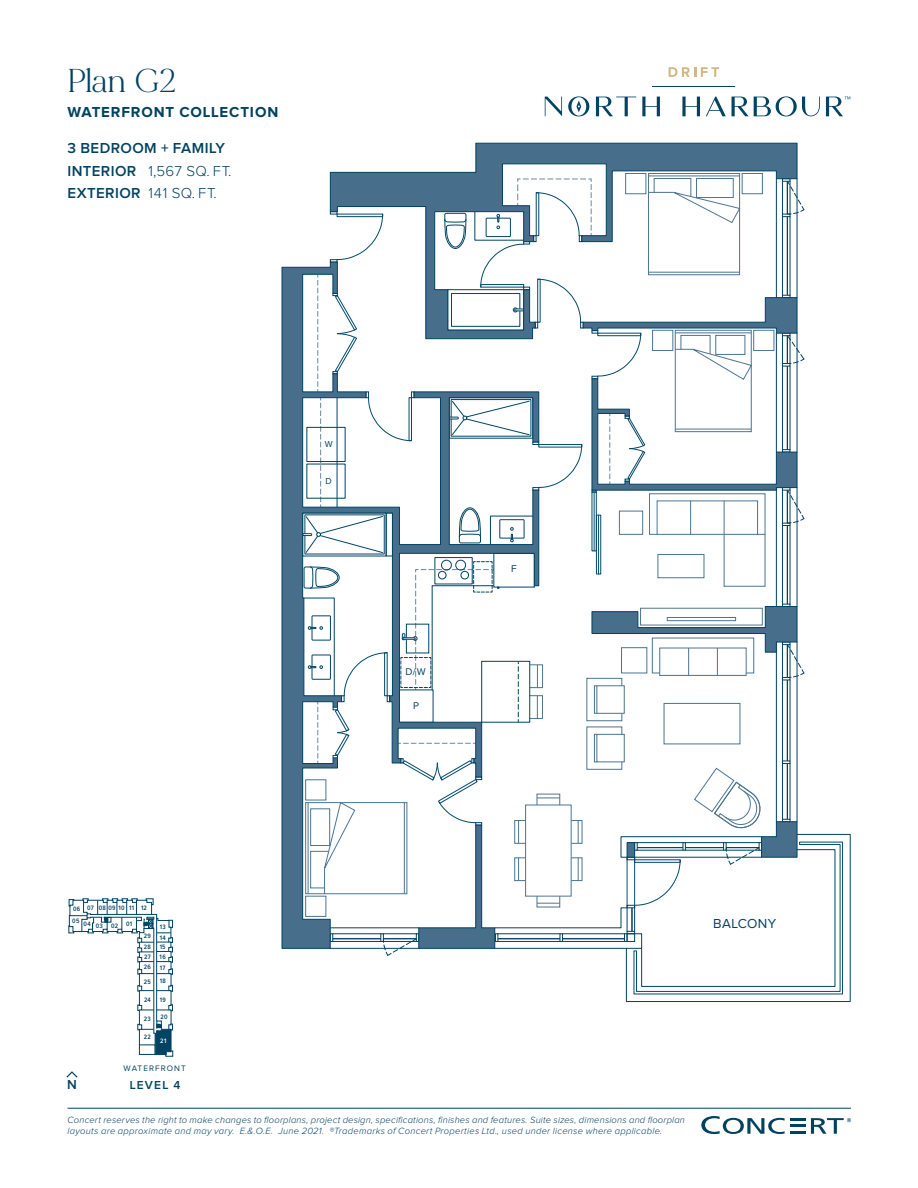
<style>
.page{position:relative;width:918px;height:1188px;background:#fff}
.page>*{position:absolute;margin:0;border:0;box-sizing:border-box;transform-origin:0 0}
.t1{font:33px "MADE Mirage";letter-spacing:-.01em;color:#004262}
.t2{font:600 15px/22.5px "Proxima Nova";letter-spacing:.03em;color:#004262}
.t3{font:700 15px "Proxima Nova";letter-spacing:.055em;color:#004262}
.t4{font:13.5px "Proxima Nova";letter-spacing:.025em;color:#004262}
.t5{font:600 13.5px "Proxima Nova";color:#004262}
.t6{font:600 12px "Proxima Nova";letter-spacing:.1em;color:#004262}
.t7{font:10.2px "Proxima Nova";color:#004262}
.t8{font:italic 300 9.3px/11.2px "Proxima Nova";letter-spacing:.02em;color:#004262}
.t9{font:9px "Proxima Nova";color:#004262}
.t10{font:8.25px "Proxima Nova";letter-spacing:.125em;color:#004262}
.t11{font:600 6.6px/10.5px "Proxima Nova Cond";letter-spacing:.04em;color:#004262}
.t12{font:600 6.6px "Proxima Nova Cond";color:#fff}
.s1{font-weight:300}
</style>
<div class="page">
<svg style="left:66px;top:1071px;width:12px;height:7px"></svg>
<svg style="left:68px;top:898px;width:105px;height:159px"></svg>
<svg style="left:329px;top:178px;width:522px;height:824px"></svg>
<svg style="left:330px;top:143px;width:468px;height:196px"></svg>
<div style="left:627px;top:843px;width:8px;height:14px;background:#476f8c"></div>
<div style="left:627px;top:842px;width:8px;height:16px;border:1px solid #004262"></div>
<svg style="left:281px;top:262px;width:258px;height:687px"></svg>
<hr style="left:653px;top:86px;width:82px;height:1px;background:#004363">
<svg style="left:669px;top:67px;width:50px;height:10px"></svg>
<svg style="left:545px;top:97px;width:17px;height:19px"></svg>
<svg style="left:596px;top:97px;width:40px;height:19px"></svg>
<svg style="left:642px;top:97px;width:18px;height:19px"></svg>
<svg style="left:568px;top:96px;width:21px;height:20px"></svg>
<svg style="left:682px;top:97px;width:18px;height:19px"></svg>
<svg style="left:706px;top:97px;width:20px;height:19px"></svg>
<svg style="left:732px;top:96px;width:88px;height:20px"></svg>
<svg style="left:826px;top:96px;width:24px;height:20px"></svg>
<hr style="left:68px;top:1108px;width:783px;height:1px;background:#004262">
<hr style="left:790px;top:1118px;width:15px;height:3px;background:#004262">
<hr style="left:790px;top:1124px;width:15px;height:3px;background:#004262">
<hr style="left:790px;top:1131px;width:15px;height:3px;background:#004262">
<svg style="left:701px;top:1116px;width:84px;height:18px"></svg>
<svg style="left:811px;top:1118px;width:40px;height:16px"></svg>
<p class="t1" style="left:68px;top:60px;width:110px">Plan G2</p>
<h2 class="t3" style="left:68px;top:105px;width:212px">WATERFRONT COLLECTION</h2>
<p class="t2" style="left:68px;top:137px;width:165px">3 BEDROOM + FAMILY<br>INTERIOR <span class="s1">1,567 SQ. FT.<br></span>EXTERIOR <span class="s1">141 SQ. FT.</span></p>
<p class="t9" style="left:325px;top:440px;width:9px">W</p>
<p class="t9" style="left:326px;top:477px;width:8px">D</p>
<p class="t7" style="left:406px;top:667px;width:22px">D/W</p>
<p class="t7" style="left:413px;top:701px;width:7px">P</p>
<p class="t7" style="left:511px;top:564px;width:7px">F</p>
<p class="t11" style="left:73px;top:903px;width:75px">06 07 08 09 10 11 12</p>
<p class="t11" style="left:72px;top:916px;width:9px">05</p>
<p class="t11" style="left:83px;top:920px;width:21px">04 03</p>
<p class="t11" style="left:111px;top:920px;width:23px">02 01</p>
<p class="t11" style="left:144px;top:931px;width:9px;line-height:11.1px">29<br>28</p>
<p class="t11" style="left:144px;top:952px;width:9px">27<br>26</p>
<p class="t11" style="left:144px;top:977px;width:9px">25</p>
<p class="t11" style="left:144px;top:995px;width:8px">24</p>
<p class="t11" style="left:144px;top:1014px;width:8px">23</p>
<p class="t11" style="left:144px;top:1032px;width:8px">22</p>
<p class="t11" style="left:160px;top:922px;width:7px">13<br>14</p>
<p class="t11" style="left:160px;top:942px;width:8px;line-height:10.1px">15<br>16</p>
<p class="t11" style="left:160px;top:961px;width:8px;line-height:13.5px">17<br>18</p>
<p class="t11" style="left:160px;top:995px;width:8px">19</p>
<p class="t11" style="left:161px;top:1012px;width:9px">20</p>
<p class="t12" style="left:160px;top:1038px;width:8px">21</p>
<h3 class="t5" style="left:67px;top:1079px;width:11px">N</h3>
<p class="t10" style="left:124px;top:1065px;width:64px">WATERFRONT</p>
<p class="t6" style="left:130px;top:1080px;width:52px">LEVEL 4</p>
<p class="t8" style="left:68px;top:1114px;width:619px">Concert reserves the right to make changes to floorplans, project design, specifications, finishes and features. Suite sizes, dimensions and floorplan layouts are approximate and may vary. E.&amp;.O.E. June 2021. ®Trademarks of Concert Properties Ltd., used under license where applicable.</p>
<p class="t4" style="left:713px;top:917px;width:65px">BALCONY</p>
</div>
